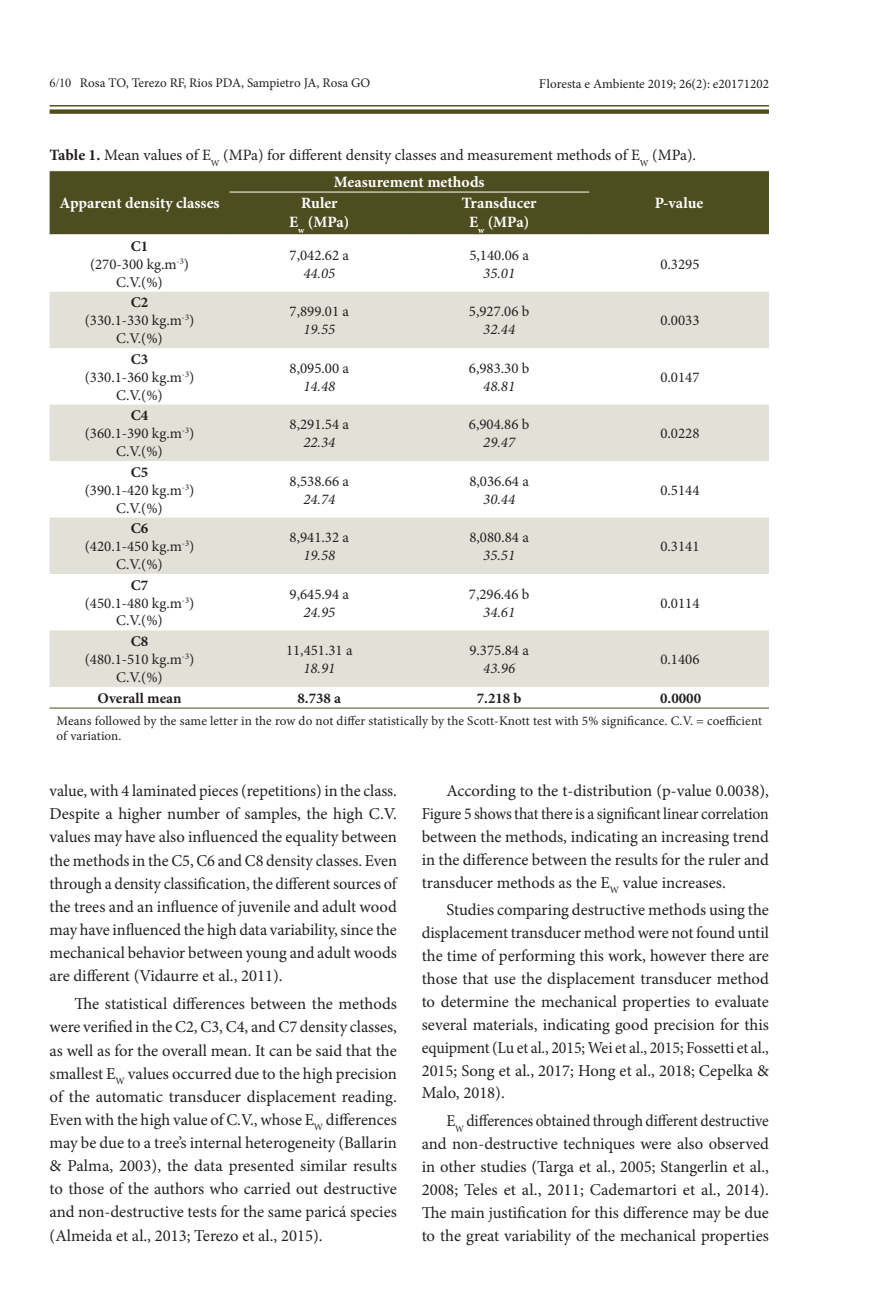
<style>
.page{position:relative;width:893px;height:1315px;background:#fff}
.page>*{position:absolute;margin:0;border:0;box-sizing:border-box;transform-origin:0 0}
.Paragraph{font:16.62px/23.1px "Minion Pro";color:#231f20;text-align:justify}
.Paragraph-2{font:16.62px/22.9px "Minion Pro";color:#231f20;text-align:justify;scale:.95 1}
.TableTitle{font:15.75px "Minion Pro";letter-spacing:-.005em;color:#231f20}
.TableHead{font:700 15.75px "Minion Pro";color:#fff}
.TableBody{font:14.88px "Minion Pro";color:#231f20}
.TableBody-2{font:italic 14.88px "Minion Pro";color:#231f20}
.TableBody-3{font:700 14.88px "Minion Pro";color:#231f20}
.TableFootnote{font:13.12px/15.8px "Minion Pro";letter-spacing:.005em;color:#231f20}
.s1{font-family:"Times New Roman";font-size:12.25px}
.s2{font-family:"Times New Roman"}
.s3{font-weight:700}
</style>
<div class="page">
<div style="left:50px;top:109px;width:719px;height:5px;background:#4d4d1f"></div>
<hr style="left:50px;top:105px;width:719px;height:1px;background:#4d4d1f">
<div style="left:50px;top:171px;width:719px;height:63px;background:#4d4d1f"></div>
<svg style="left:50px;top:292px;width:719px;height:395px;fill:#e2e1d8"></svg>
<hr style="left:229px;top:192px;width:180px;height:1px;background:#fff">
<hr style="left:409px;top:192px;width:180px;height:1px;background:#fff">
<hr style="left:50px;top:707px;width:179px;height:1px;background:#4d4d1f">
<hr style="left:229px;top:707px;width:180px;height:1px;background:#4d4d1f">
<hr style="left:409px;top:707px;width:180px;height:1px;background:#4d4d1f">
<hr style="left:589px;top:707px;width:180px;height:1px;background:#4d4d1f">
<p class="TableFootnote" style="left:50px;top:75px;width:322px"><span class="s1">6/10</span> Rosa TO, Terezo RF, Rios PDA, Sampietro JA, Rosa GO</p>
<p class="TableFootnote" style="left:539px;top:76px;width:231px"><span class="s2">Fl</span>oresta e Ambiente 2019; 26(2): e20171202</p>
<p class="TableTitle" style="left:50px;top:145px;width:648px"><span class="s3">Table 1.</span> Mean values of E<sub>W</sub> (MPa) for different density classes and measurement methods of E<sub>W</sub> (MPa).</p>
<p class="TableHead" style="left:59px;top:192px;width:162px">Apparent density classes</p>
<p class="TableHead" style="left:334px;top:171px;width:152px">Measurement methods</p>
<p class="TableHead" style="left:301px;top:192px;width:38px">Ruler</p>
<p class="TableHead" style="left:655px;top:192px;width:50px">P-value</p>
<p class="TableHead" style="left:289px;top:211px;width:62px">E<sub>w</sub> (MPa)</p>
<p class="TableHead" style="left:462px;top:192px;width:76px">Transducer</p>
<p class="TableHead" style="left:469px;top:211px;width:62px">E<sub>w</sub> (MPa)</p>
<p class="TableBody-3" style="left:131px;top:236px;width:19px">C1</p>
<p class="TableBody" style="left:90px;top:254px;width:100px">(270-300 kg.m<sup>-3</sup>)</p>
<p class="TableBody" style="left:116px;top:272px;width:48px">C.V.(%)</p>
<p class="TableBody-3" style="left:131px;top:292px;width:19px">C2</p>
<p class="TableBody" style="left:85px;top:311px;width:111px">(330.1-330 kg.m<sup>-3</sup>)</p>
<p class="TableBody" style="left:116px;top:328px;width:48px">C.V.(%)</p>
<p class="TableBody-3" style="left:131px;top:349px;width:19px">C3</p>
<p class="TableBody" style="left:85px;top:367px;width:111px">(330.1-360 kg.m<sup>-3</sup>)</p>
<p class="TableBody" style="left:116px;top:385px;width:48px">C.V.(%)</p>
<p class="TableBody-3" style="left:131px;top:405px;width:19px">C4</p>
<p class="TableBody" style="left:85px;top:423px;width:111px">(360.1-390 kg.m<sup>-3</sup>)</p>
<p class="TableBody" style="left:116px;top:441px;width:48px">C.V.(%)</p>
<p class="TableBody-3" style="left:131px;top:461px;width:19px">C5</p>
<p class="TableBody" style="left:85px;top:480px;width:111px">(390.1-420 kg.m<sup>-3</sup>)</p>
<p class="TableBody" style="left:116px;top:498px;width:48px">C.V.(%)</p>
<p class="TableBody-3" style="left:131px;top:518px;width:19px">C6</p>
<p class="TableBody" style="left:85px;top:536px;width:111px">(420.1-450 kg.m<sup>-3</sup>)</p>
<p class="TableBody" style="left:116px;top:554px;width:48px">C.V.(%)</p>
<p class="TableBody-3" style="left:131px;top:574px;width:19px">C7</p>
<p class="TableBody" style="left:85px;top:593px;width:111px">(450.1-480 kg.m<sup>-3</sup>)</p>
<p class="TableBody" style="left:116px;top:611px;width:48px">C.V.(%)</p>
<p class="TableBody-3" style="left:131px;top:631px;width:19px">C8</p>
<p class="TableBody" style="left:85px;top:649px;width:111px">(480.1-510 kg.m<sup>-3</sup>)</p>
<p class="TableBody" style="left:116px;top:667px;width:48px">C.V.(%)</p>
<p class="TableBody" style="left:290px;top:245px;width:61px">7,042.62 a</p>
<p class="TableBody-2" style="left:303px;top:263px;width:33px">44.05</p>
<p class="TableBody" style="left:290px;top:302px;width:61px">7,899.01 a</p>
<p class="TableBody-2" style="left:303px;top:319px;width:33px">19.55</p>
<p class="TableBody" style="left:290px;top:358px;width:61px">8,095.00 a</p>
<p class="TableBody-2" style="left:303px;top:376px;width:33px">14.48</p>
<p class="TableBody" style="left:290px;top:414px;width:61px">8,291.54 a</p>
<p class="TableBody-2" style="left:303px;top:432px;width:33px">22.34</p>
<p class="TableBody" style="left:290px;top:471px;width:61px">8,538.66 a</p>
<p class="TableBody-2" style="left:303px;top:489px;width:33px">24.74</p>
<p class="TableBody" style="left:290px;top:527px;width:61px">8,941.32 a</p>
<p class="TableBody-2" style="left:303px;top:545px;width:33px">19.58</p>
<p class="TableBody" style="left:290px;top:584px;width:61px">9,645.94 a</p>
<p class="TableBody-2" style="left:303px;top:601px;width:33px">24.95</p>
<p class="TableBody" style="left:286px;top:640px;width:68px">11,451.31 a</p>
<p class="TableBody-2" style="left:303px;top:658px;width:33px">18.91</p>
<p class="TableBody" style="left:469px;top:245px;width:61px">5,140.06 a</p>
<p class="TableBody-2" style="left:483px;top:263px;width:33px">35.01</p>
<p class="TableBody" style="left:469px;top:302px;width:62px">5,927.06 b</p>
<p class="TableBody-2" style="left:483px;top:319px;width:33px">32.44</p>
<p class="TableBody" style="left:469px;top:358px;width:62px">6,983.30 b</p>
<p class="TableBody-2" style="left:483px;top:376px;width:33px">48.81</p>
<p class="TableBody" style="left:469px;top:414px;width:62px">6,904.86 b</p>
<p class="TableBody-2" style="left:483px;top:432px;width:33px">29.47</p>
<p class="TableBody" style="left:469px;top:471px;width:61px">8,036.64 a</p>
<p class="TableBody-2" style="left:483px;top:489px;width:33px">30.44</p>
<p class="TableBody" style="left:469px;top:527px;width:61px">8,080.84 a</p>
<p class="TableBody-2" style="left:483px;top:545px;width:33px">35.51</p>
<p class="TableBody" style="left:469px;top:584px;width:62px">7,296.46 b</p>
<p class="TableBody-2" style="left:483px;top:601px;width:33px">34.61</p>
<p class="TableBody" style="left:469px;top:640px;width:61px">9.375.84 a</p>
<p class="TableBody-2" style="left:483px;top:658px;width:33px">43.96</p>
<p class="TableBody" style="left:660px;top:254px;width:41px">0.3295</p>
<p class="TableBody" style="left:660px;top:311px;width:41px">0.0033</p>
<p class="TableBody" style="left:660px;top:367px;width:41px">0.0147</p>
<p class="TableBody" style="left:660px;top:423px;width:41px">0.0228</p>
<p class="TableBody" style="left:660px;top:480px;width:41px">0.5144</p>
<p class="TableBody" style="left:660px;top:536px;width:41px">0.3141</p>
<p class="TableBody" style="left:660px;top:593px;width:41px">0.0114</p>
<p class="TableBody" style="left:660px;top:649px;width:41px">0.1406</p>
<p class="TableBody-3" style="left:97px;top:687px;width:86px">Overall mean</p>
<p class="TableBody-3" style="left:297px;top:687px;width:45px">8.738 a</p>
<p class="TableBody-3" style="left:477px;top:687px;width:46px">7.218 b</p>
<p class="TableBody-3" style="left:660px;top:687px;width:42px">0.0000</p>
<p class="TableFootnote" style="left:57px;top:712px;width:707px">Means followed by the same letter in the row do not differ statistically by the Scott-Knott test with 5% significance. C.V. = coefficient of variation.</p>
<p class="Paragraph" style="left:50px;top:779px;width:349px">value, with 4 laminated pieces (repetitions) in the class.<br>Despite a higher number of samples, the high C.V. values may have also influenced the equality between the methods in the C5, C6 and C8 density classes. Even through a density classification, the different sources of the trees and an influence of juvenile and adult wood may have influenced the high data variability, since the mechanical behavior between young and adult woods are different (Vidaurre et al., 2011).</p>
<p class="Paragraph" style="left:50px;top:992px;width:349px;text-indent:25px">The statistical differences between the methods were verified in the C2, C3, C4, and C7 density classes, as well as for the overall mean. It can be said that the smallest E<sub>W</sub> values occurred due to the high precision of the automatic transducer displacement reading.<br>Even with the high value of C.V., whose E<sub>W</sub> differences may be due to a tree’s internal heterogeneity (Ballarin &amp; Palma, 2003), the data presented similar results to those of the authors who carried out destructive and non-destructive tests for the same paricá species (Almeida et al., 2013; Terezo et al., 2015).</p>
<p class="Paragraph" style="left:422px;top:779px;width:349px;text-indent:25px">According to the t-distribution (p-value 0.0038), Figure 5 shows that there is a significant linear correlation between the methods, indicating an increasing trend in the difference between the results for the ruler and transducer methods as the E<sub>W</sub> value increases.</p>
<p class="Paragraph" style="left:422px;top:898px;width:349px;text-indent:25px">Studies comparing destructive methods using the displacement transducer method were not found until the time of performing this work, however there are those that use the displacement transducer method to determine the mechanical properties to evaluate several materials, indicating good precision for this equipment (Lu et al., 2015; Wei et al., 2015; Fossetti et al., 2015; Song et al., 2017; Hong et al., 2018; Cepelka &amp; Malo, 2018).</p>
<p class="Paragraph-2" style="left:422px;top:1109px;width:367px;text-indent:25px">E<sub>W</sub> differences obtained through different destructive and non-destructive techniques were also observed in other studies (Targa et al., 2005; Stangerlin et al., 2008; Teles et al., 2011; Cademartori et al., 2014).<br>The main justification for this difference may be due to the great variability of the mechanical properties</p>
</div>
